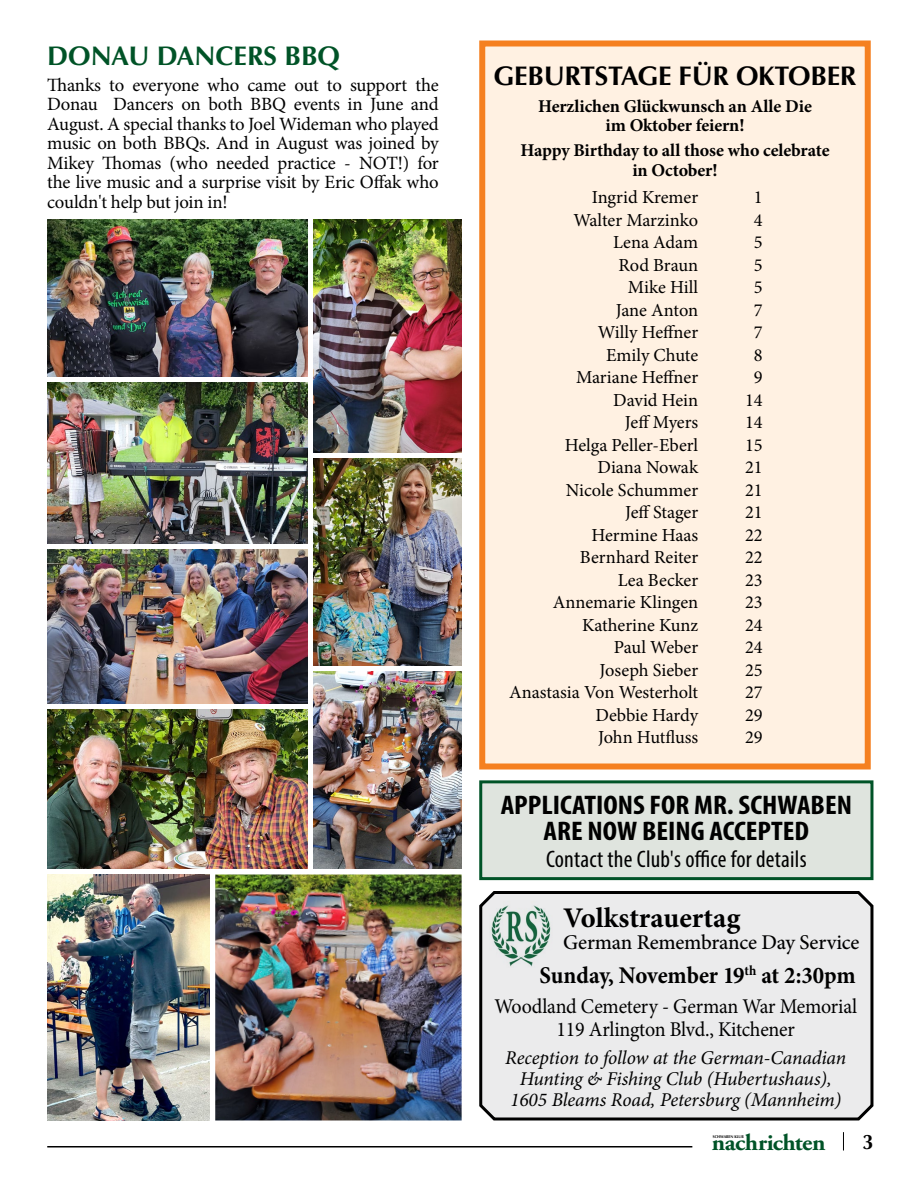
<style>
.page{position:relative;width:918px;height:1188px;background:#fff}
.page>*{position:absolute;margin:0;border:0;box-sizing:border-box;transform-origin:0 0}
.t1{font:700 28.5px "Minion Pro";color:#000}
.t2{font:700 condensed 27px/25.5px "Myriad Pro";color:#000;text-align:center;scale:1.1 1}
.t3{font:700 27px "Optima";letter-spacing:-.01em;color:#000}
.t4{font:700 27px "Optima";color:#005327}
.t5{font:condensed 24px "Myriad Pro";letter-spacing:.01em;color:#000}
.t6{font:700 24px "Minion Pro";letter-spacing:-.005em;color:#000;scale:.95 1}
.t7{font:700 23.25px "Adobe Garamond Pro";letter-spacing:-.02em;color:#005327;scale:1.05 1}
.t8{font:21px/22.5px "Minion Pro";letter-spacing:-.015em;color:#000;text-align:center;scale:.95 1}
.t9{font:500 21px "Minion Pro";letter-spacing:-.01em;color:#000}
.t10{font:700 21px "Optima";color:#000;scale:.95 1}
.t11{font:italic 19.5px/21px "Minion Pro";letter-spacing:-.01em;color:#000;text-align:center}
.t12{font:18.75px/19.5px "Minion Pro";letter-spacing:-.01em;color:#000;text-align:justify}
.t13{font:18.3px "Minion Pro";color:#000}
.t14{font:700 18px/19.5px "Minion Pro";letter-spacing:-.005em;color:#000;text-align:center}
.t15{font:700 4.05px "Optima";letter-spacing:-.015em;color:#000;scale:.95 1}
</style>
<div class="page">
<hr style="left:47px;top:1146px;width:645px;height:2px;background:#000">
<div style="left:482px;top:44px;width:386px;height:722px;background:#fff1e2"></div>
<div style="left:479px;top:40px;width:392px;height:730px;border:6px solid #f58020"></div>
<div style="left:481px;top:782px;width:391px;height:97px;background:#dfe4de"></div>
<div style="left:479px;top:780px;width:394px;height:100px;border:3px solid #005327"></div>
<svg style="left:843px;top:1132px;width:1px;height:18px"></svg>
<img style="left:47px;top:550px;width:260px;height:153px">
<img style="left:47px;top:709px;width:260px;height:159px">
<img style="left:313px;top:219px;width:149px;height:233px">
<img style="left:313px;top:458px;width:149px;height:208px">
<img style="left:47px;top:219px;width:260px;height:157px">
<img style="left:313px;top:672px;width:149px;height:196px">
<img style="left:47px;top:382px;width:260px;height:162px">
<img style="left:47px;top:874px;width:162px;height:246px">
<img style="left:215px;top:874px;width:247px;height:246px">
<div style="left:479px;top:891px;width:395px;height:230px;background:#ebebec"></div>
<img style="left:490px;top:902px;width:62px;height:66px">
<h2 class="t4" style="left:47px;top:40px;width:294px">DONAU DANCERS BBQ</h2>
<p class="t12" style="left:47px;top:75px;width:393px">Thanks to everyone who came out to support the Donau Dancers on both BBQ events in June and August. A special thanks to Joel Wideman who played music on both BBQs. And in August was joined by Mikey Thomas (who needed practice - NOT!) for the live music and a surprise visit by Eric Offak who couldn't help but join in!</p>
<h2 class="t3" style="left:494px;top:61px;width:364px">GEBURTSTAGE FÜR OKTOBER</h2>
<p class="t14" style="left:538px;top:96px;width:275px">Herzlichen Glückwunsch an Alle Die im Oktober feiern!</p>
<p class="t14" style="left:520px;top:140px;width:311px">Happy Birthday to all those who celebrate in October!</p>
<p class="t13" style="left:592px;top:185px;width:108px">Ingrid Kremer</p>
<p class="t13" style="left:754px;top:185px;width:10px">1</p>
<p class="t13" style="left:573px;top:208px;width:126px">Walter Marzinko</p>
<p class="t13" style="left:754px;top:208px;width:10px">4</p>
<p class="t13" style="left:613px;top:230px;width:87px">Lena Adam</p>
<p class="t13" style="left:754px;top:230px;width:10px">5</p>
<p class="t13" style="left:618px;top:253px;width:81px">Rod Braun</p>
<p class="t13" style="left:754px;top:253px;width:10px">5</p>
<p class="t13" style="left:628px;top:275px;width:72px">Mike Hill</p>
<p class="t13" style="left:754px;top:275px;width:10px">5</p>
<p class="t13" style="left:616px;top:298px;width:84px">Jane Anton</p>
<p class="t13" style="left:754px;top:298px;width:10px">7</p>
<p class="t13" style="left:598px;top:320px;width:102px">Willy Heffner</p>
<p class="t13" style="left:754px;top:320px;width:10px">7</p>
<p class="t13" style="left:606px;top:343px;width:94px">Emily Chute</p>
<p class="t13" style="left:754px;top:343px;width:10px">8</p>
<p class="t13" style="left:576px;top:365px;width:124px">Mariane Heffner</p>
<p class="t13" style="left:754px;top:365px;width:10px">9</p>
<p class="t13" style="left:613px;top:388px;width:87px">David Hein</p>
<p class="t13" style="left:745px;top:388px;width:19px">14</p>
<p class="t13" style="left:625px;top:410px;width:75px">Jeff Myers</p>
<p class="t13" style="left:745px;top:410px;width:19px">14</p>
<p class="t13" style="left:565px;top:433px;width:135px">Helga Peller-Eberl</p>
<p class="t13" style="left:745px;top:433px;width:19px">15</p>
<p class="t13" style="left:598px;top:455px;width:102px">Diana Nowak</p>
<p class="t13" style="left:745px;top:455px;width:19px">21</p>
<p class="t13" style="left:566px;top:478px;width:134px">Nicole Schummer</p>
<p class="t13" style="left:745px;top:478px;width:19px">21</p>
<p class="t13" style="left:625px;top:500px;width:75px">Jeff Stager</p>
<p class="t13" style="left:745px;top:500px;width:19px">21</p>
<p class="t13" style="left:592px;top:523px;width:108px">Hermine Haas</p>
<p class="t13" style="left:745px;top:523px;width:19px">22</p>
<p class="t13" style="left:580px;top:545px;width:120px">Bernhard Reiter</p>
<p class="t13" style="left:745px;top:545px;width:19px">22</p>
<p class="t13" style="left:618px;top:568px;width:82px">Lea Becker</p>
<p class="t13" style="left:745px;top:568px;width:19px">23</p>
<p class="t13" style="left:553px;top:590px;width:147px">Annemarie Klingen</p>
<p class="t13" style="left:745px;top:590px;width:19px">23</p>
<p class="t13" style="left:582px;top:613px;width:117px">Katherine Kunz</p>
<p class="t13" style="left:745px;top:613px;width:19px">24</p>
<p class="t13" style="left:614px;top:635px;width:86px">Paul Weber</p>
<p class="t13" style="left:745px;top:635px;width:19px">24</p>
<p class="t13" style="left:600px;top:658px;width:100px">Joseph Sieber</p>
<p class="t13" style="left:745px;top:658px;width:19px">25</p>
<p class="t13" style="left:509px;top:680px;width:191px">Anastasia Von Westerholt</p>
<p class="t13" style="left:745px;top:680px;width:19px">27</p>
<p class="t13" style="left:595px;top:703px;width:104px">Debbie Hardy</p>
<p class="t13" style="left:745px;top:703px;width:19px">29</p>
<p class="t13" style="left:598px;top:725px;width:102px">John Hutfluss</p>
<p class="t13" style="left:745px;top:725px;width:19px">29</p>
<h2 class="t2" style="left:501px;top:792px;width:321px">APPLICATIONS FOR MR. SCHWABEN<br>ARE NOW BEING ACCEPTED</h2>
<h3 class="t5" style="left:546px;top:844px;width:262px">Contact the Club's office for details</h3>
<h1 class="t1" style="left:563px;top:897px;width:179px">Volkstrauertag</h1>
<p class="t9" style="left:563px;top:928px;width:298px">German Remembrance Day Service</p>
<h3 class="t6" style="left:540px;top:958px;width:334px">Sunday, November 19<sup>th</sup> at 2:30pm</h3>
<p class="t8" style="left:494px;top:995px;width:383px">Woodland Cemetery - German War Memorial<br>119 Arlington Blvd., Kitchener</p>
<p class="t11" style="left:505px;top:1047px;width:343px">Reception to follow at the German-Canadian<br>Hunting &amp; Fishing Club (Hubertushaus),<br>1605 Bleams Road, Petersburg (Mannheim)</p>
<p class="t7" style="left:712px;top:1129px;width:110px">nachrichten</p>
<p class="t10" style="left:863px;top:1130px;width:13px">3</p>
<p class="t15" style="left:713px;top:1134px;width:34px">SCHWABEN KLUB</p>
</div>
